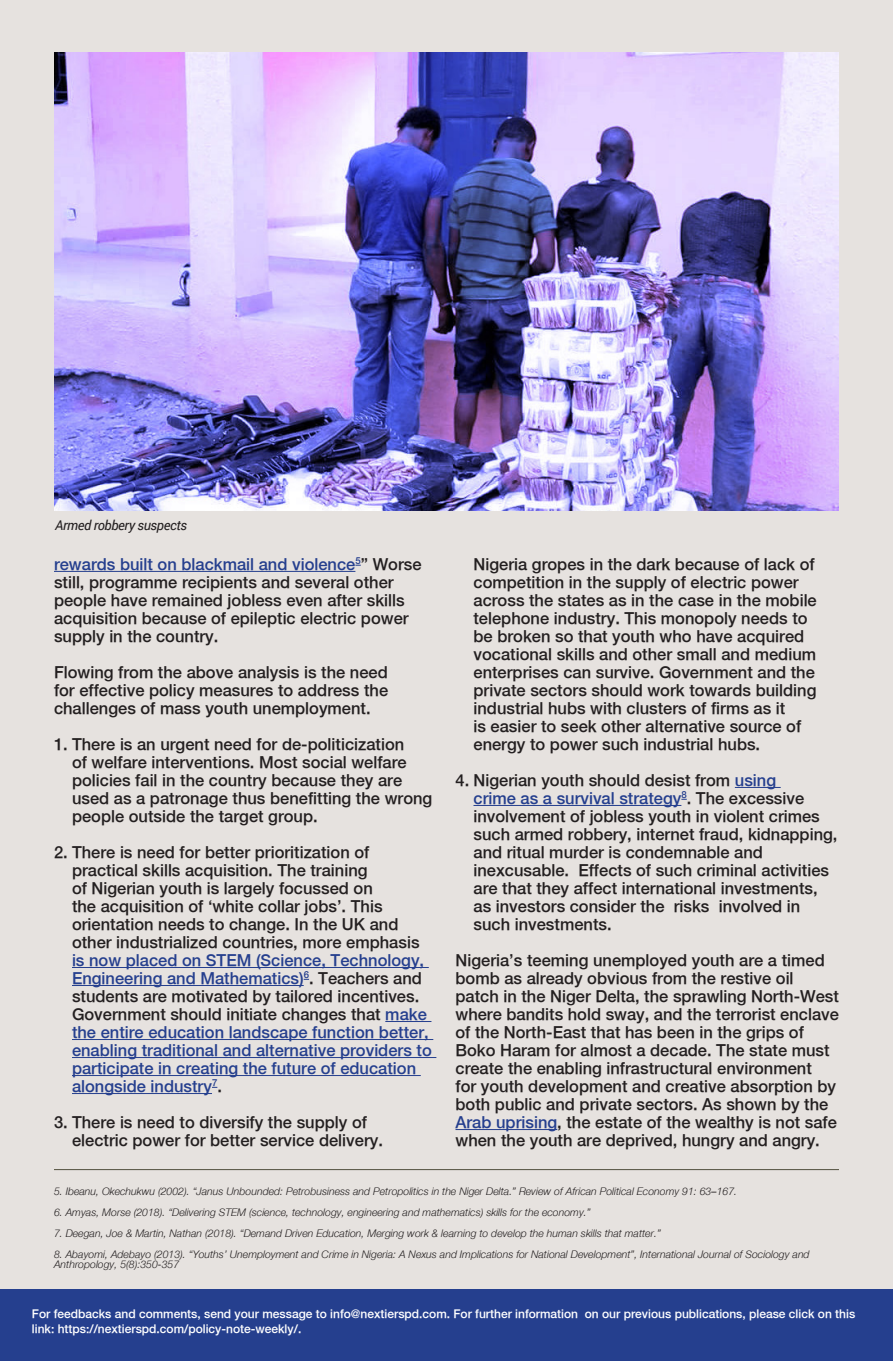
<style>
.page{position:relative;width:893px;height:1361px;background:#fff}
.page>*{position:absolute;margin:0;border:0;box-sizing:border-box;transform-origin:0 0}
.t1{font:500 16.5px/18px "Helvetica Neue";color:#231f20}
.t2{font:italic 13.5px "Roboto";letter-spacing:-.03em;color:#231f20}
.t3{font:500 12px/15px "Helvetica Neue";color:#fff}
.t4{font:italic 10.5px/10.5px "Helvetica Neue";color:#231f20}
.s1{color:#253f8e}
</style>
<div class="page">
<div style="left:0;top:0;width:893px;height:1289px;background:#e6e2df"></div>
<hr style="left:54px;top:571px;width:301px;height:1px;background:#253f8e">
<hr style="left:72px;top:967px;width:357px;height:1px;background:#253f8e">
<hr style="left:72px;top:985px;width:232px;height:1px;background:#253f8e">
<hr style="left:385px;top:1021px;width:46px;height:1px;background:#253f8e">
<hr style="left:72px;top:1039px;width:361px;height:1px;background:#253f8e">
<hr style="left:72px;top:1057px;width:364px;height:1px;background:#253f8e">
<hr style="left:72px;top:1075px;width:349px;height:1px;background:#253f8e">
<hr style="left:72px;top:1093px;width:140px;height:1px;background:#253f8e">
<hr style="left:735px;top:787px;width:46px;height:1px;background:#253f8e">
<hr style="left:473px;top:805px;width:208px;height:1px;background:#253f8e">
<hr style="left:455px;top:1129px;width:102px;height:1px;background:#253f8e">
<div style="left:0;top:1289px;width:893px;height:72px;background:#253f8e"></div>
<img style="left:54px;top:53px;width:785px;height:457px">
<hr style="left:54px;top:1169px;width:785px;height:1px;background:#514f3d">
<p class="t2" style="left:55px;top:516px;width:133px">Armed robbery suspects</p>
<p class="t1" style="left:54px;top:555px;width:369px"><span class="s1">rewards built on blackmail and violence</span><sup>5</sup>” Worse still, programme recipients and several other people have remained jobless even after skills acquisition because of epileptic electric power supply in the country.</p>
<p class="t1" style="left:54px;top:663px;width:336px;text-align:justify">Flowing from the above analysis is the need for effective policy measures to address the challenges of mass youth unemployment.</p>
<p class="t1" style="left:72px;top:735px;width:362px;text-indent:-18px">1. There is an urgent need for de-politicization<br>of welfare interventions. Most social welfare policies fail in the country because they are used as a patronage thus benefitting the wrong people outside the target group.</p>
<p class="t1" style="left:72px;top:843px;width:361px;text-indent:-18px">2. There is need for better prioritization of practical skills acquisition. The training<br>of Nigerian youth is largely focussed on<br>the acquisition of ‘white collar jobs’. This orientation needs to change. In the UK and other industrialized countries, more emphasis <span class="s1">is now placed on STEM (Science, Technology, Engineering and Mathematics)</span><sup>6</sup>. Teachers and students are motivated by tailored incentives.<br>Government should initiate changes that <span class="s1">make the entire education landscape function better, enabling traditional and alternative providers to participate in creating the future of education alongside industry</span><sup>7</sup>.</p>
<p class="t1" style="left:72px;top:1113px;width:312px;text-indent:-18px">3. There is need to diversify the supply of electric power for better service delivery.</p>
<p class="t1" style="left:473px;top:555px;width:345px">Nigeria gropes in the dark because of lack of competition in the supply of electric power across the states as in the case in the mobile telephone industry. This monopoly needs to be broken so that youth who have acquired vocational skills and other small and medium enterprises can survive. Government and the private sectors should work towards building industrial hubs with clusters of firms as it<br>is easier to seek other alternative source of energy to power such industrial hubs.</p>
<p class="t1" style="left:473px;top:771px;width:366px;text-indent:-18px">4. Nigerian youth should desist from <span class="s1">using<br>crime as a survival strategy</span><sup>8</sup>. The excessive involvement of jobless youth in violent crimes such armed robbery, internet fraud, kidnapping, and ritual murder is condemnable and inexcusable. Effects of such criminal activities are that they affect international investments, as investors consider the risks involved in such investments.</p>
<p class="t1" style="left:455px;top:951px;width:385px">Nigeria’s teeming unemployed youth are a timed bomb as already obvious from the restive oil patch in the Niger Delta, the sprawling North-West where bandits hold sway, and the terrorist enclave of the North-East that has been in the grips of Boko Haram for almost a decade. The state must create the enabling infrastructural environment<br>for youth development and creative absorption by both public and private sectors. As shown by the <span class="s1">Arab uprising</span>, the estate of the wealthy is not safe when the youth are deprived, hungry and angry.</p>
<p class="t4" style="left:54px;top:1185px;width:685px">5. Ibeanu, Okechukwu (2002). “Janus Unbounded: Petrobusiness and Petropolitics in the Niger Delta.” Review of African Political Economy 91: 63–167.</p>
<p class="t4" style="left:54px;top:1206px;width:538px">6. Amyas, Morse (2018). “Delivering STEM (science, technology, engineering and mathematics) skills for the economy.”</p>
<p class="t4" style="left:54px;top:1227px;width:608px">7. Deegan, Joe &amp; Martin, Nathan (2018). “Demand Driven Education, Merging work &amp; learning to develop the human skills that matter.”</p>
<p class="t4" style="left:54px;top:1248px;width:757px">8. Abayomi, Adebayo (2013). “Youths’ Unemployment and Crime in Nigeria: A Nexus and Implications for National Development”, International Journal of Sociology and<br>Anthropology, 5(8):350-357</p>
<p class="t3" style="left:32px;top:1306px;width:825px">For feedbacks and comments, send your message to info@nextierspd.com. For further information on our previous publications, please click on this link: https://nextierspd.com/policy-note-weekly/.</p>
</div>
